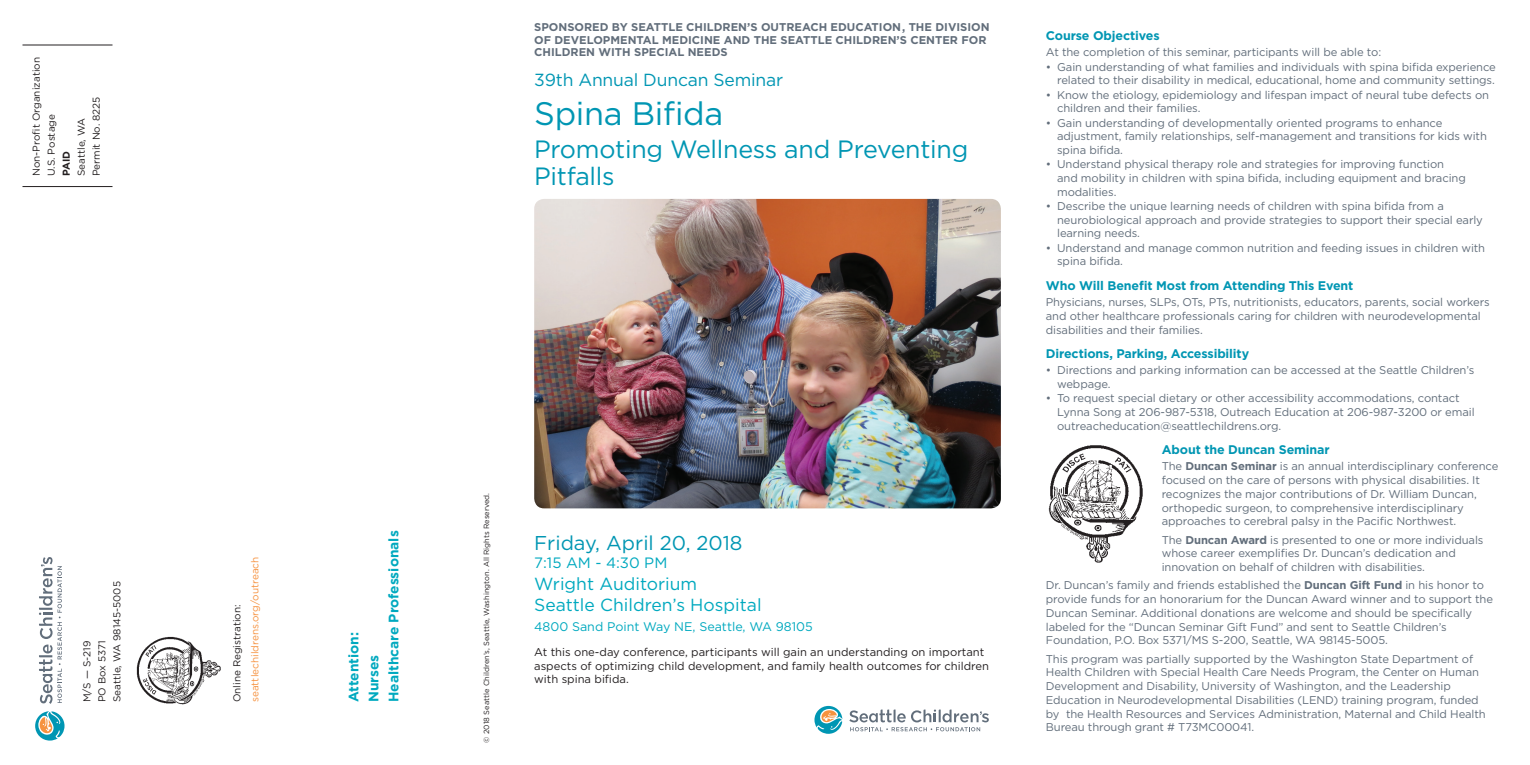
<style>
.page{position:relative;width:1530px;height:765px;background:#fff}
.page>*{position:absolute;margin:0;border:0;box-sizing:border-box;transform-origin:0 0}
.t1{font:32.5px "Gotham";letter-spacing:-.01em;color:#0096b3}
.t2{font:25px/27.5px "Gotham";letter-spacing:-.01em;color:#0096b3}
.t3{font:20px "Gotham";color:#0096b3}
.t4{font:17.5px/21px "Gotham";color:#00a9bf}
.t5{font:17.5px "Gotham";letter-spacing:-.01em;color:#0096b3}
.t6{font:15px "Gotham";color:#00a9bf}
.t7{font:700 13.75px/20px "Gotham";color:#00a9bf}
.t8{font:700 12.5px "Gotham";letter-spacing:-.01em;color:#0096b3}
.t9{font:12.5px "Gotham";color:#00a9bf}
.t10{font:11.25px/13.8px "Gotham";letter-spacing:-.01em;color:#626e7b}
.t11{font:11.25px/13.8px "Gotham";color:#231f20}
.t12{font:700 11.25px/12.5px "Gotham";color:#626e7b}
.t13{font:10px/15px "Gotham";color:#231f20}
.t14{font:10px "Gotham";color:#f6923f}
.t15{font:700 10px "Gotham";color:#231f20}
.t16{font:7.5px "Gotham";color:#231f20}
.s1{color:#fff}
.s2{font-weight:700}
</style>
<div class="page">
<svg style="left:35px;top:711px;width:30px;height:30px"></svg>
<svg style="left:39px;top:557px;width:23px;height:147px"></svg>
<hr style="left:22px;top:45px;width:90px;height:1px;background:#231f20">
<hr style="left:22px;top:186px;width:90px;height:1px;background:#231f20">
<img style="left:1049px;top:445px;width:94px;height:118px">
<img style="left:136px;top:637px;width:84px;height:67px">
<svg style="left:814px;top:706px;width:29px;height:28px"></svg>
<svg style="left:849px;top:710px;width:140px;height:21px"></svg>
<img style="left:534px;top:199px;width:467px;height:309px">
<p class="t13" style="left:29px;top:176px;width:121px;rotate:-90deg">Non-Profit Organization<br>U.S. Postage</p>
<p class="t13" style="left:74px;top:176px;width:81px;rotate:-90deg">Seattle, WA<br>Permit No. 8225</p>
<p class="t15" style="left:60px;top:176px;width:27px;rotate:-90deg">PAID</p>
<p class="t13" style="left:79px;top:702px;width:122px;rotate:-90deg">M/S — S-219<br>PO Box 5371<br>Seattle, WA 98145-5005</p>
<p class="t13" style="left:229px;top:702px;width:99px;rotate:-90deg">Online Registration:</p>
<p class="t14" style="left:249px;top:702px;width:147px;rotate:-90deg">seattlechildrens.org/outreach</p>
<p class="t7" style="left:344px;top:702px;width:199px;rotate:-90deg">Attention:<br>Nurses<br>Healthcare Professionals<span class="s1">ion:</span></p>
<p class="t12" style="left:534px;top:21px;width:17px">Sponso</p>
<p class="t12" style="left:584px;top:21px;width:220px">red by SEATTLE CHILDREN’S Outreach</p>
<p class="t12" style="left:831px;top:21px;width:34px">Education</p>
<p class="t12" style="left:534px;top:21px;width:457px;text-indent:368px">, THE DIVISION<br>OF DEVELOPMENTAL MEDICINE AND THE SEATTLE CHILDREN’S CENTER FOR<br>CHILDREN WITH SPECIAL NEEDS</p>
<h3 class="t5" style="left:534px;top:68px;width:251px">39th Annual Duncan Seminar</h3>
<h1 class="t1" style="left:534px;top:93px;width:191px">Spina Bifida</h1>
<h2 class="t2" style="left:534px;top:135px;width:436px">Promoting Wellness and Preventing<br>Pitfalls</h2>
<p class="t16" style="left:482px;top:742px;width:251px;rotate:-90deg">© 2018 Seattle Children’s, Seattle, Washington. All Rights Reserved.</p>
<h3 class="t3" style="left:534px;top:530px;width:210px">Friday, April 20, 2018</h3>
<h3 class="t6" style="left:534px;top:553px;width:135px">7:15 AM - 4:30 PM</h3>
<h3 class="t4" style="left:534px;top:573px;width:229px">Wright Auditorium<br>Seattle Children’s Hospital</h3>
<p class="t9" style="left:534px;top:619px;width:280px">4800 Sand Point Way NE, Seattle, WA 98105</p>
<p class="t11" style="left:534px;top:645px;width:457px">At this one-day conference, participants will gain an understanding on important aspects of optimizing child development, and family health outcomes for children with spina bifida.</p>
<p class="t8" style="left:1046px;top:28px;width:115px">Course Objectives</p>
<p class="t10" style="left:1046px;top:45px;width:337px">At the completion of this seminar, participants will be able to:</p>
<p class="t10" style="left:1046px;top:60px;width:452px;text-align:right">• Gain understanding of what families and individuals with spina bifida experience related to their disability in medical, educational, home and community settings.</p>
<p class="t10" style="left:1057px;top:87px;width:433px;text-indent:-11px">• Know the etiology, epidemiology and lifespan impact of neural tube defects on children and their families.</p>
<p class="t10" style="left:1057px;top:115px;width:431px;text-indent:-11px">• Gain understanding of developmentally oriented programs to enhance adjustment, family relationships, self-management and transitions for kids with spina bifida.</p>
<p class="t10" style="left:1057px;top:157px;width:410px;text-indent:-11px">• Understand physical therapy role and strategies for improving function and mobility in children with spina bifida, including equipment and bracing modalities.</p>
<p class="t10" style="left:1057px;top:199px;width:427px;text-indent:-11px">• Describe the unique learning needs of children with spina bifida from a neurobiological approach and provide strategies to support their special early learning needs.</p>
<p class="t10" style="left:1057px;top:241px;width:430px;text-indent:-11px">• Understand and manage common nutrition and feeding issues in children with spina bifida.</p>
<p class="t8" style="left:1046px;top:278px;width:309px">Who Will Benefit Most from Attending This Event</p>
<p class="t10" style="left:1046px;top:295px;width:446px">Physicians, nurses, SLPs, OTs, PTs, nutritionists, educators, parents, social workers and other healthcare professionals caring for children with neurodevelopmental disabilities and their families.</p>
<p class="t8" style="left:1046px;top:345px;width:205px">Directions, Parking, Accessibility</p>
<p class="t10" style="left:1057px;top:363px;width:419px;text-indent:-11px">• Directions and parking information can be accessed at the Seattle Children’s webpage.</p>
<p class="t10" style="left:1057px;top:391px;width:419px;text-indent:-11px">• To request special dietary or other accessibility accommodations, contact<br>Lynna Song at 206-987-5318, Outreach Education at 206-987-3200 or email outreacheducation@seattlechildrens.org.</p>
<p class="t8" style="left:1162px;top:442px;width:169px">About the Duncan Seminar</p>
<p class="t10" style="left:1162px;top:459px;width:338px">The <span class="s2">Duncan Seminar</span> is an annual interdisciplinary conference focused on the care of persons with physical disabilities. It recognizes the major contributions of Dr. William Duncan, orthopedic surgeon, to comprehensive interdisciplinary approaches to cerebral palsy in the Pacific Northwest.</p>
<p class="t10" style="left:1162px;top:533px;width:323px">The <span class="s2">Duncan Award</span> is presented to one or more individuals whose career exemplifies Dr. Duncan’s dedication and innovation on behalf of children with disabilities.</p>
<p class="t10" style="left:1046px;top:578px;width:449px">Dr. Duncan’s family and friends established the <span class="s2">Duncan Gift Fund</span> in his honor to provide funds for an honorarium for the Duncan Award winner and to support the Duncan Seminar. Additional donations are welcome and should be specifically labeled for the “Duncan Seminar Gift Fund” and sent to Seattle Children’s Foundation, P.O. Box 5371/MS S-200, Seattle, WA 98145-5005.</p>
<p class="t10" style="left:1046px;top:651px;width:441px">This program was partially supported by the Washington State Department of Health Children with Special Health Care Needs Program, the Center on Human Development and Disability, University of Washington, and the Leadership Education in Neurodevelopmental Disabilities (LEND) training program, funded by the Health Resources and Services Administration, Maternal and Child Health Bureau through grant # T73MC00041.</p>
</div>
